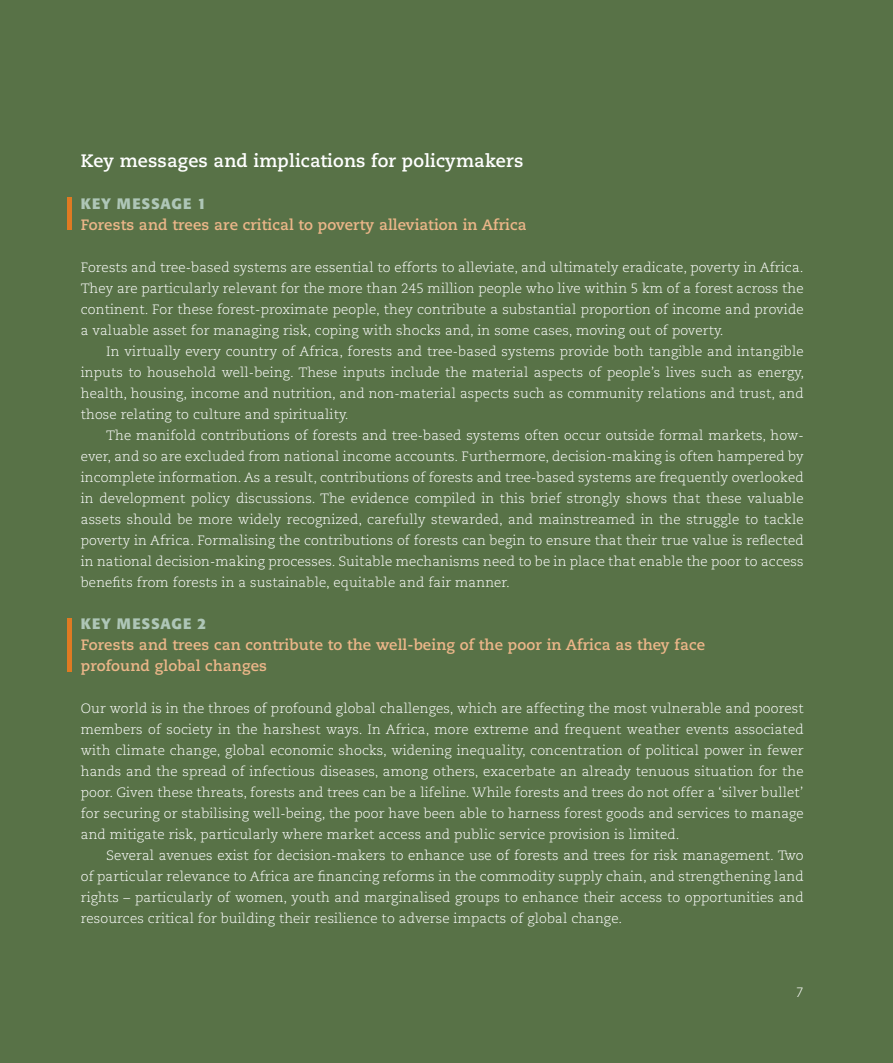
<style>
.page{position:relative;width:893px;height:1063px;background:#587247}
.page>*{position:absolute;margin:0;border:0;box-sizing:border-box;transform-origin:0 0}
.t1{font:700 18px "Caecilia LT Std";letter-spacing:.01em;color:#fff}
.t2{font:700 15px/21px "Caecilia LT Std";letter-spacing:.01em;color:#ecb689}
.t3{font:700 15px "Formata";letter-spacing:.05em;color:#aec6b7}
.t4{font:300 13.5px/21px "Caecilia LT Std";letter-spacing:.01em;color:#fff;text-align:justify}
</style>
<div class="page">
<hr style="left:67px;top:198px;width:4px;height:32px;background:#df7a22">
<hr style="left:67px;top:618px;width:4px;height:53px;background:#df7a22">
<h1 class="t1" style="left:81px;top:150px;width:444px">Key messages and implications for policymakers</h1>
<p class="t3" style="left:81px;top:194px;width:127px">KEY MESSAGE 1</p>
<p class="t2" style="left:81px;top:214px;width:447px">Forests and trees are critical to poverty alleviation in Africa</p>
<p class="t4" style="left:81px;top:257px;width:724px">Forests and tree-based systems are essential to efforts to alleviate, and ultimately eradicate, poverty in Africa.<br>They are particularly relevant for the more than 245 million people who live within 5 km of a forest across the continent. For these forest-proximate people, they contribute a substantial proportion of income and provide a valuable asset for managing risk, coping with shocks and, in some cases, moving out of poverty.</p>
<p class="t4" style="left:81px;top:341px;width:725px;text-indent:26px">In virtually every country of Africa, forests and tree-based systems provide both tangible and intangible inputs to household well-being. These inputs include the material aspects of people’s lives such as energy, health, housing, income and nutrition, and non-material aspects such as community relations and trust, and those relating to culture and spirituality.</p>
<p class="t4" style="left:81px;top:425px;width:724px;text-indent:26px">The manifold contributions of forests and tree-based systems often occur outside formal markets, how&shy;ever, and so are excluded from national income accounts. Furthermore, decision-making is often hampered by incomplete information. As a result, contributions of forests and tree-based systems are frequently overlooked in development policy discussions. The evidence compiled in this brief strongly shows that these valuable assets should be more widely recognized, carefully stewarded, and mainstreamed in the struggle to tackle poverty in Africa. Formalising the contributions of forests can begin to ensure that their true value is reflected in national decision-making processes. Suitable mechanisms need to be in place that enable the poor to access benefits from forests in a sustainable, equitable and fair manner.</p>
<p class="t3" style="left:81px;top:614px;width:127px">KEY MESSAGE 2</p>
<p class="t2" style="left:81px;top:634px;width:626px">Forests and trees can contribute to the well-being of the poor in Africa as they face profound global changes</p>
<p class="t4" style="left:81px;top:698px;width:724px">Our world is in the throes of profound global challenges, which are affecting the most vulnerable and poorest members of society in the harshest ways. In Africa, more extreme and frequent weather events associated with climate change, global economic shocks, widening inequality, concentration of political power in fewer hands and the spread of infectious diseases, among others, exacerbate an already tenuous situation for the poor. Given these threats, forests and trees can be a lifeline. While forests and trees do not offer a ‘silver bullet’ for securing or stabilising well-being, the poor have been able to harness forest goods and services to manage and mitigate risk, particularly where market access and public service provision is limited.</p>
<p class="t4" style="left:81px;top:845px;width:724px;text-indent:26px">Several avenues exist for decision-makers to enhance use of forests and trees for risk management. Two of particular relevance to Africa are financing reforms in the commodity supply chain, and strengthening land rights – particularly of women, youth and marginalised groups to enhance their access to opportunities and resources critical for building their resilience to adverse impacts of global change.</p>
<p class="t4" style="left:796px;top:982px;width:9px">7</p>
</div>
